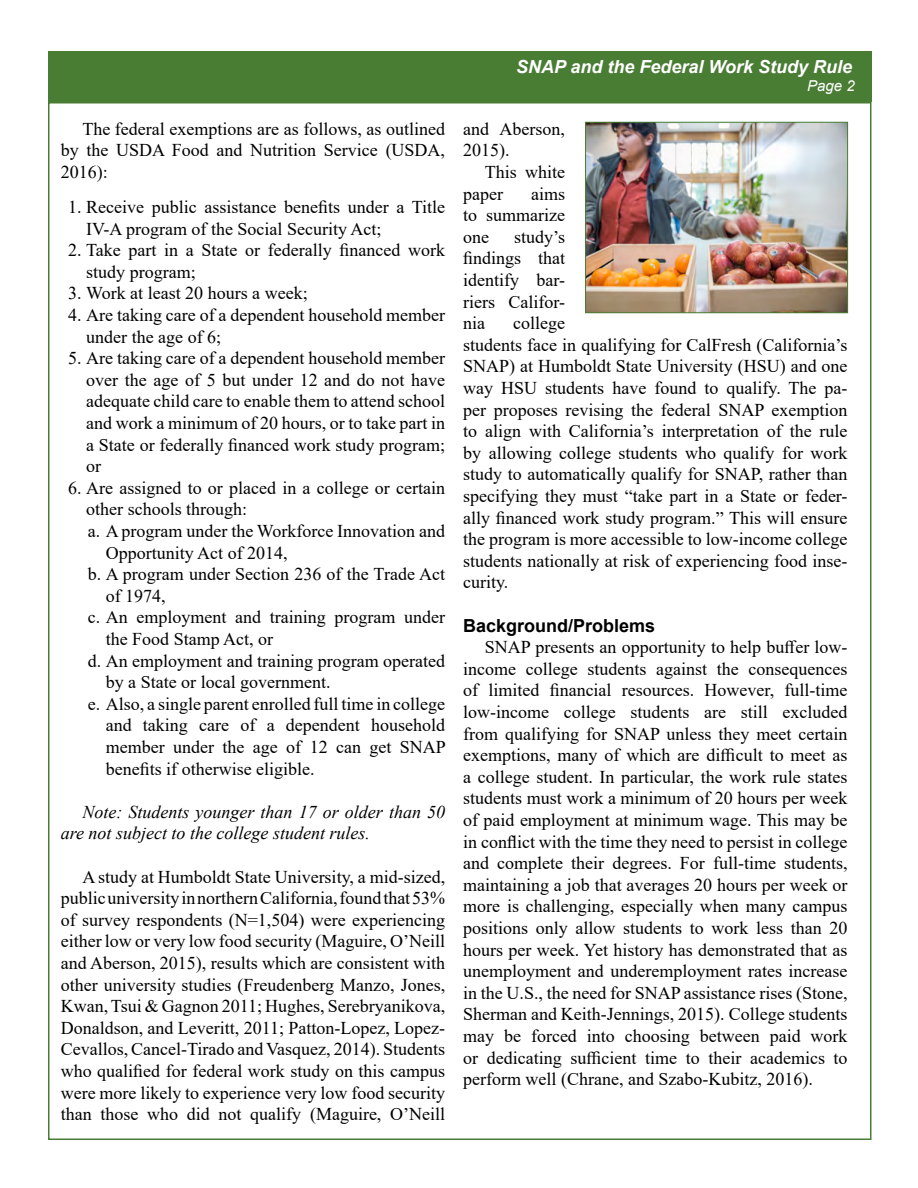
<style>
.page{position:relative;width:918px;height:1188px;background:#fff}
.page>*{position:absolute;margin:0;border:0;box-sizing:border-box;transform-origin:0 0}
.t1{font:18px/21.6px "Times New Roman";color:#000;text-align:justify}
.t2{font:italic 18px/21.6px "Times New Roman";color:#000}
.t3{font:italic 700 18px "Arial";color:#fff}
.t4{font:700 18px "Arial";color:#000}
.t5{font:italic 15px "Arial";color:#fff}
</style>
<div class="page">
<div style="left:48px;top:51px;width:824px;height:51px;background:#4a7d34"></div>
<img style="left:587px;top:124px;width:259px;height:187px">
<div style="left:585px;top:122px;width:263px;height:191px;border:1px solid #4a7d34"></div>
<p class="t1" style="left:61px;top:117px;width:386px;text-indent:22px">The federal exemptions are as follows, as outlined by the USDA Food and Nutrition Service (USDA, 2016):</p>
<p class="t1" style="left:86px;top:196px;width:360px;text-indent:-18px">1. Receive public assistance benefits under a Title<br>IV-A program of the Social Security Act;</p>
<p class="t1" style="left:86px;top:239px;width:360px;text-indent:-18px">2. Take part in a State or federally financed work study program;</p>
<p class="t1" style="left:68px;top:282px;width:241px">3. Work at least 20 hours a week;</p>
<p class="t1" style="left:86px;top:304px;width:360px;text-indent:-18px">4. Are taking care of a dependent household member under the age of 6;</p>
<p class="t1" style="left:86px;top:347px;width:360px;text-indent:-18px">5. Are taking care of a dependent household member over the age of 5 but under 12 and do not have adequate child care to enable them to attend school and work a minimum of 20 hours, or to take part in a State or federally financed work study program; or</p>
<p class="t1" style="left:68px;top:476px;width:378px">6. Are assigned to or placed in a college or certain</p>
<p class="t1" style="left:86px;top:498px;width:162px">other schools through:</p>
<p class="t1" style="left:88px;top:520px;width:359px">a. A program under the Workforce Innovation and</p>
<p class="t1" style="left:106px;top:541px;width:183px">Opportunity Act of 2014,</p>
<p class="t1" style="left:88px;top:563px;width:359px">b. A program under Section 236 of the Trade Act</p>
<p class="t1" style="left:106px;top:584px;width:61px">of 1974,</p>
<p class="t1" style="left:88px;top:606px;width:359px">c. An employment and training program under</p>
<p class="t1" style="left:106px;top:628px;width:169px">the Food Stamp Act, or</p>
<p class="t1" style="left:88px;top:649px;width:359px">d. An employment and training program operated</p>
<p class="t1" style="left:106px;top:671px;width:226px">by a State or local government.</p>
<p class="t1" style="left:88px;top:692px;width:359px">e. Also, a single parent enrolled full time in college</p>
<p class="t1" style="left:106px;top:714px;width:341px">and taking care of a dependent household</p>
<p class="t1" style="left:106px;top:736px;width:342px">member under the age of 12 can get SNAP</p>
<p class="t1" style="left:106px;top:757px;width:210px">benefits if otherwise eligible.</p>
<p class="t2" style="left:61px;top:801px;width:386px;text-indent:22px">Note: Students younger than 17 or older than 50 are not subject to the college student rules.</p>
<p class="t1" style="left:61px;top:865px;width:386px;text-indent:22px">A study at Humboldt State University, a mid-sized, public university in northern California, found that 53% of survey respondents (N=1,504) were experiencing either low or very low food security (Maguire, O’Neill and Aberson, 2015), results which are consistent with other university studies (Freudenberg Manzo, Jones, Kwan, Tsui &amp; Gagnon 2011; Hughes, Serebryanikova, Donaldson, and Leveritt, 2011; Patton-Lopez, Lopez-Cevallos, Cancel-Tirado and Vasquez, 2014). Students who qualified for federal work study on this campus were more likely to experience very low food security than those who did not qualify (Maguire, O’Neill</p>
<p class="t3" style="left:516px;top:55px;width:338px">SNAP and the Federal Work Study Rule</p>
<p class="t5" style="left:807px;top:76px;width:49px">Page 2</p>
<p class="t1" style="left:463px;top:117px;width:103px">and Aberson,<br>2015).</p>
<p class="t1" style="left:463px;top:161px;width:103px;text-indent:22px">This white paper</p>
<p class="t1" style="left:463px;top:182px;width:103px;text-indent:68px">aims to summarize one</p>
<p class="t1" style="left:463px;top:225px;width:103px;text-indent:51px">study’s findings that identify bar&shy;riers Califor&shy;nia</p>
<p class="t1" style="left:463px;top:312px;width:386px;text-align:left;text-indent:50px">college<br>students face in qualifying for CalFresh (California’s SNAP) at Humboldt State University (HSU) and one way HSU students have found to qualify. The pa&shy;per proposes revising the federal SNAP exemption to align with California’s interpretation of the rule by allowing college students who qualify for work study to automatically qualify for SNAP, rather than specifying they must “take part in a State or feder&shy;ally financed work study program.” This will ensure the program is more accessible to low-income college students nationally at risk of experiencing food inse&shy;curity.</p>
<p class="t4" style="left:463px;top:613px;width:194px">Background/Problems</p>
<p class="t1" style="left:463px;top:636px;width:386px;text-indent:22px">SNAP presents an opportunity to help buffer low&shy;income college students against the consequences of limited financial resources. However, full-time low-income college students are still excluded from qualifying for SNAP unless they meet certain exemptions, many of which are difficult to meet as a college student. In particular, the work rule states students must work a minimum of 20 hours per week of paid employment at minimum wage. This may be in conflict with the time they need to persist in college and complete their degrees. For full-time students, maintaining a job that averages 20 hours per week or more is challenging, especially when many campus positions only allow students to work less than 20 hours per week. Yet history has demonstrated that as unemployment and underemployment rates increase in the U.S., the need for SNAP assistance rises (Stone, Sherman and Keith-Jennings, 2015). College students may be forced into choosing between paid work or dedicating sufficient time to their academics to perform well (Chrane, and Szabo-Kubitz, 2016).</p>
</div>
